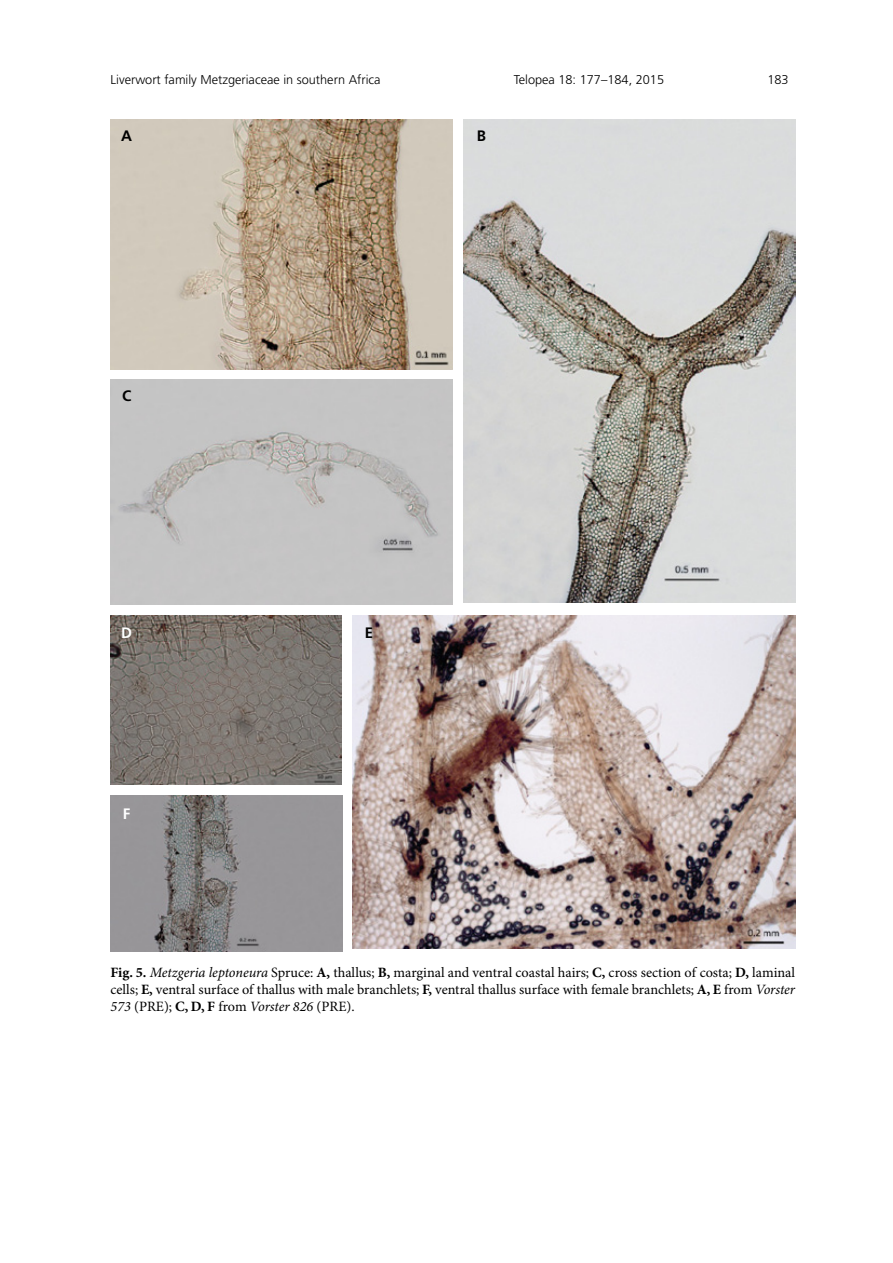
<style>
.page{position:relative;width:893px;height:1263px;background:#fff}
.page>*{position:absolute;margin:0;border:0;box-sizing:border-box;transform-origin:0 0}
.t1{font:700 15.15px "Frutiger";color:#000}
.t2{font:700 15.15px "Frutiger";color:#fff}
.t3{font:14.25px/17.2px "Minion Pro";color:#000;text-align:justify}
.t4{font:300 12.75px "Frutiger";color:#000}
.s1{font-weight:700}
.s2{font-style:italic}
</style>
<div class="page">
<img style="left:111px;top:119px;width:342px;height:250px">
<img style="left:464px;top:119px;width:332px;height:483px">
<img style="left:111px;top:380px;width:342px;height:224px">
<img style="left:111px;top:615px;width:231px;height:170px">
<img style="left:352px;top:615px;width:444px;height:334px">
<img style="left:111px;top:796px;width:231px;height:155px">
<p class="t4" style="left:111px;top:72px;width:272px">Liverwort family Metzgeriaceae in southern Africa</p>
<p class="t4" style="left:514px;top:72px;width:152px">Telopea 18: 177–184, 2015</p>
<p class="t4" style="left:767px;top:72px;width:23px">183</p>
<p class="t1" style="left:121px;top:127px;width:12px">A</p>
<p class="t1" style="left:122px;top:387px;width:11px">C</p>
<p class="t2" style="left:121px;top:623px;width:12px">D</p>
<p class="t1" style="left:365px;top:623px;width:10px">E</p>
<p class="t2" style="left:123px;top:805px;width:9px">F</p>
<p class="t1" style="left:477px;top:127px;width:11px">B</p>
<p class="t3" style="left:111px;top:964px;width:686px"><span class="s1">Fig. 5.</span> <span class="s2">Metzgeria leptoneura</span> Spruce: <span class="s1">A,</span> thallus; <span class="s1">B,</span> marginal and ventral coastal hairs; <span class="s1">C,</span> cross section of costa; <span class="s1">D,</span> laminal cells; <span class="s1">E,</span> ventral surface of thallus with male branchlets; <span class="s1">F,</span> ventral thallus surface with female branchlets; <span class="s1">A, E</span> from <span class="s2">Vorster 573</span> (PRE); <span class="s1">C, D, F</span> from <span class="s2">Vorster 826</span> (PRE).</p>
</div>
